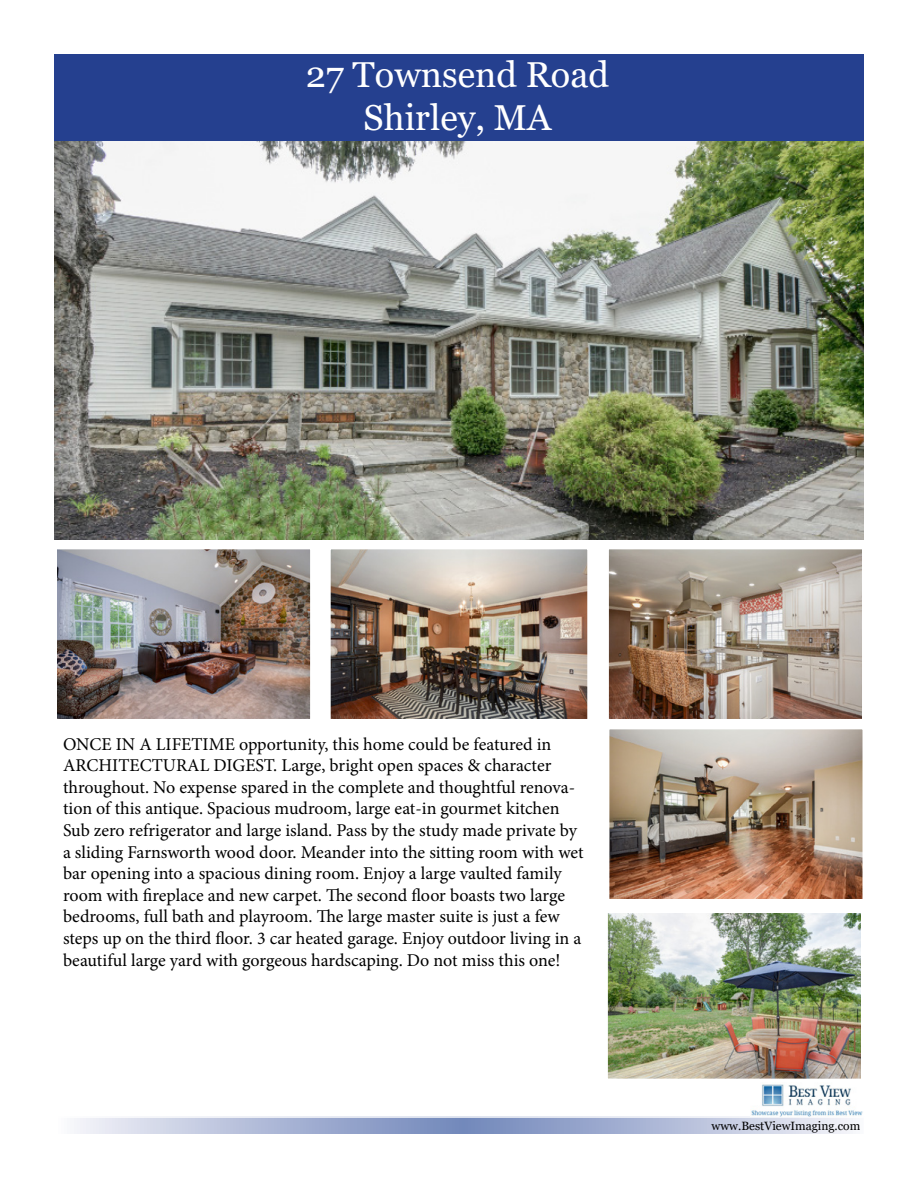
<style>
.page{position:relative;width:918px;height:1188px;background:#fff}
.page>*{position:absolute;margin:0;border:0;box-sizing:border-box;transform-origin:0 0}
.t1{font:36px/43.2px "Georgia";color:#fff;text-align:center}
.t2{font:18px/21.6px "Minion Pro";letter-spacing:-.005em;color:#000}
.t3{font:12px "Georgia";color:#000}
</style>
<div class="page">
<img style="left:54px;top:141px;width:810px;height:398px">
<img style="left:332px;top:550px;width:254px;height:168px">
<div style="left:328px;top:546px;width:262px;height:176px;border:3px solid #fff"></div>
<img style="left:610px;top:550px;width:251px;height:168px">
<div style="left:606px;top:546px;width:259px;height:176px;border:3px solid #fff"></div>
<img style="left:58px;top:550px;width:251px;height:168px">
<div style="left:54px;top:546px;width:259px;height:176px;border:3px solid #fff"></div>
<img style="left:610px;top:730px;width:252px;height:168px">
<div style="left:606px;top:726px;width:260px;height:176px;border:3px solid #fff"></div>
<img style="left:609px;top:913px;width:251px;height:165px">
<div style="left:605px;top:906px;width:259px;height:176px;border:3px solid #fff"></div>
<svg style="left:74px;top:1119px;width:779px;height:14px;background:#afbad8"></svg>
<div style="left:54px;top:1116px;width:812px;height:20px;border:2px solid #fff"></div>
<img style="left:751px;top:1084px;width:112px;height:32px">
<div style="left:54px;top:54px;width:810px;height:87px;background:#25408f"></div>
<h1 class="t1" style="left:306px;top:54px;width:305px">27 Townsend Road<br>Shirley, MA</h1>
<p class="t2" style="left:63px;top:733px;width:522px">ONCE IN A LIFETIME opportunity, this home could be featured in ARCHITECTURAL DIGEST. Large, bright open spaces &amp; character throughout. No expense spared in the complete and thoughtful renova&shy;tion of this antique. Spacious mudroom, large eat-in gourmet kitchen Sub zero refrigerator and large island. Pass by the study made private by a sliding Farnsworth wood door. Meander into the sitting room with wet bar opening into a spacious dining room. Enjoy a large vaulted family room with fireplace and new carpet. The second floor boasts two large bedrooms, full bath and playroom. The large master suite is just a few steps up on the third floor. 3 car heated garage. Enjoy outdoor living in a beautiful large yard with gorgeous hardscaping. Do not miss this one!</p>
<p class="t3" style="left:712px;top:1118px;width:150px">www.BestViewImaging.com</p>
</div>
